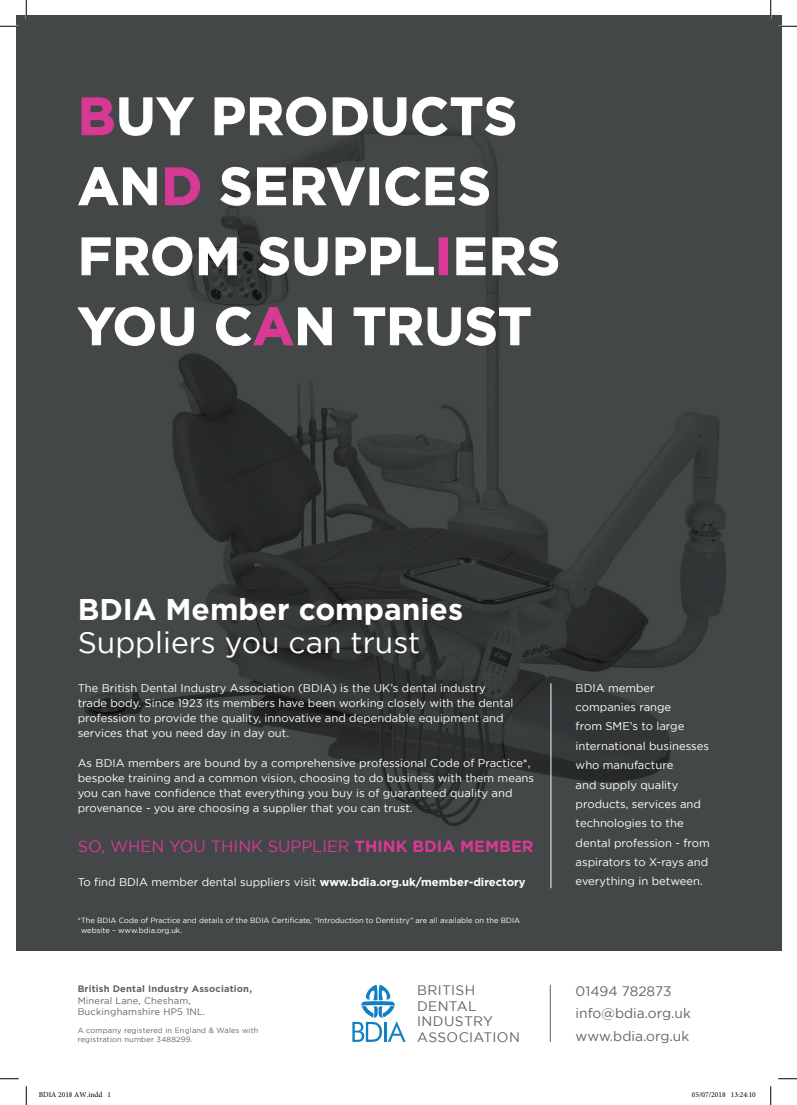
<style>
.page{position:relative;width:797px;height:1105px;background:#fff}
.page>*{position:absolute;margin:0;border:0;box-sizing:border-box;transform-origin:0 0}
.t1{font:700 52.5px/70px "Gotham";letter-spacing:.005em;color:#fff}
.t2{font:30px "Gotham";color:#fff}
.t3{font:700 30px "Gotham";color:#fff}
.t4{font:16.25px "Gotham";color:#d73995}
.t5{font:13.75px "Gotham";color:#636366}
.t6{font:13.75px "Gotham";letter-spacing:.025em;color:#636366}
.t7{font:13.75px "Gotham";letter-spacing:.03em;color:#636366}
.t8{font:11.25px/19.4px "Gotham";color:#fff}
.t9{font:9.38px/11.2px "Gotham";letter-spacing:.02em;color:#636366}
.t10{font:7.5px/10px "Gotham";color:#fff}
.t11{font:7.5px/9px "Gotham";letter-spacing:.02em;color:#636366}
.t12{font:7.5px "Minion Pro";color:#000}
.s1{color:#d73995}
.s2{font-weight:700}
</style>
<div class="page">
<div style="left:16px;top:16px;width:765px;height:935px;background:#444748"></div>
<img style="left:84px;top:136px;width:642px;height:705px">
<svg style="left:81px;top:97px;width:114px;height:39px"></svg>
<svg style="left:214px;top:96px;width:302px;height:40px"></svg>
<svg style="left:78px;top:167px;width:79px;height:39px"></svg>
<svg style="left:164px;top:167px;width:37px;height:39px"></svg>
<svg style="left:219px;top:166px;width:147px;height:40px"></svg>
<div style="left:369px;top:167px;width:10px;height:38px;border:1px solid #fff"></div>
<svg style="left:385px;top:166px;width:104px;height:40px"></svg>
<svg style="left:81px;top:236px;width:156px;height:40px"></svg>
<svg style="left:258px;top:236px;width:70px;height:40px"></svg>
<svg style="left:335px;top:237px;width:99px;height:39px"></svg>
<div style="left:438px;top:237px;width:10px;height:38px;border:1px solid #d73995"></div>
<svg style="left:456px;top:237px;width:30px;height:39px"></svg>
<svg style="left:492px;top:236px;width:66px;height:40px"></svg>
<svg style="left:77px;top:306px;width:117px;height:40px"></svg>
<svg style="left:215px;top:306px;width:117px;height:40px"></svg>
<svg style="left:353px;top:306px;width:178px;height:40px"></svg>
<hr style="left:550px;top:683px;width:1px;height:205px;background:#fff">
<svg style="left:352px;top:985px;width:53px;height:57px"></svg>
<hr style="left:550px;top:985px;width:1px;height:57px;background:#636366">
<svg style="left:0;top:25px;width:19px;height:2px"></svg>
<svg style="left:778px;top:25px;width:19px;height:2px"></svg>
<svg style="left:0;top:1078px;width:19px;height:1px"></svg>
<svg style="left:778px;top:1078px;width:19px;height:1px"></svg>
<svg style="left:25px;top:0;width:2px;height:19px"></svg>
<svg style="left:25px;top:1086px;width:2px;height:19px"></svg>
<svg style="left:770px;top:0;width:1px;height:19px"></svg>
<svg style="left:770px;top:1086px;width:1px;height:19px"></svg>
<p class="t1" style="left:78px;top:81px;width:484px"><span class="s1">B</span>UY PRODUCTS<br>AN<span class="s1">D</span> SERVICES<br>FROM SUPPL<span class="s1">I</span>ERS<br>YOU C<span class="s1">A</span>N TRUST</p>
<p class="t3" style="left:78px;top:590px;width:387px">BDIA Member companies</p>
<p class="t2" style="left:78px;top:625px;width:344px">Suppliers you can trust</p>
<p class="t8" style="left:78px;top:680px;width:437px;line-height:15px">The British Dental Industry Association (BDIA) is the UK’s dental industry trade body. Since 1923 its members have been working closely with the dental profession to provide the quality, innovative and dependable equipment and services that you need day in day out.</p>
<p class="t8" style="left:78px;top:755px;width:458px;line-height:15px">As BDIA members are bound by a comprehensive professional Code of Practice*, bespoke training and a common vision, choosing to do business with them means you can have confidence that everything you buy is of guaranteed quality and provenance - you are choosing a supplier that you can trust.</p>
<p class="t4" style="left:78px;top:838px;width:457px">SO, WHEN YOU THINK SUPPLIER <span class="s2">THINK BDIA MEMBER</span></p>
<p class="t8" style="left:78px;top:872px;width:449px">To find BDIA member dental suppliers visit <span class="s2">www.bdia.org.uk/member-directory</span></p>
<p class="t10" style="left:81px;top:915px;width:440px;text-indent:-3px">*The BDIA Code of Practice and details of the BDIA Certificate, “Introduction to Dentistry” are all available on the BDIA website – www.bdia.org.uk.</p>
<p class="t9" style="left:78px;top:983px;width:176px"><span class="s2">British Dental Industry Association,<br></span>Mineral Lane, Chesham,<br>Buckinghamshire HP5 1NL.</p>
<p class="t11" style="left:78px;top:1025px;width:182px">A company registered in England &amp; Wales with registration number 3488299.</p>
<p class="t7" style="left:417px;top:982px;width:60px">BRITISH</p>
<p class="t5" style="left:417px;top:998px;width:61px">DENTAL</p>
<p class="t6" style="left:417px;top:1014px;width:77px">INDUSTRY</p>
<p class="t6" style="left:417px;top:1029px;width:104px">ASSOCIATION</p>
<p class="t8" style="left:575px;top:678px;width:136px">BDIA member companies range<br>from SME’s to large international businesses who manufacture<br>and supply quality products, services and technologies to the dental profession - from aspirators to X-rays and everything in between.</p>
<p class="t5" style="left:575px;top:983px;width:97px">01494 782873</p>
<p class="t5" style="left:575px;top:1006px;width:117px">info@bdia.org.uk</p>
<p class="t5" style="left:575px;top:1028px;width:115px">www.bdia.org.uk</p>
<p class="t12" style="left:39px;top:1090px;width:74px">BDIA 2018 AW.indd 1</p>
<p class="t12" style="left:692px;top:1090px;width:65px">05/07/2018 13:24:10</p>
</div>
